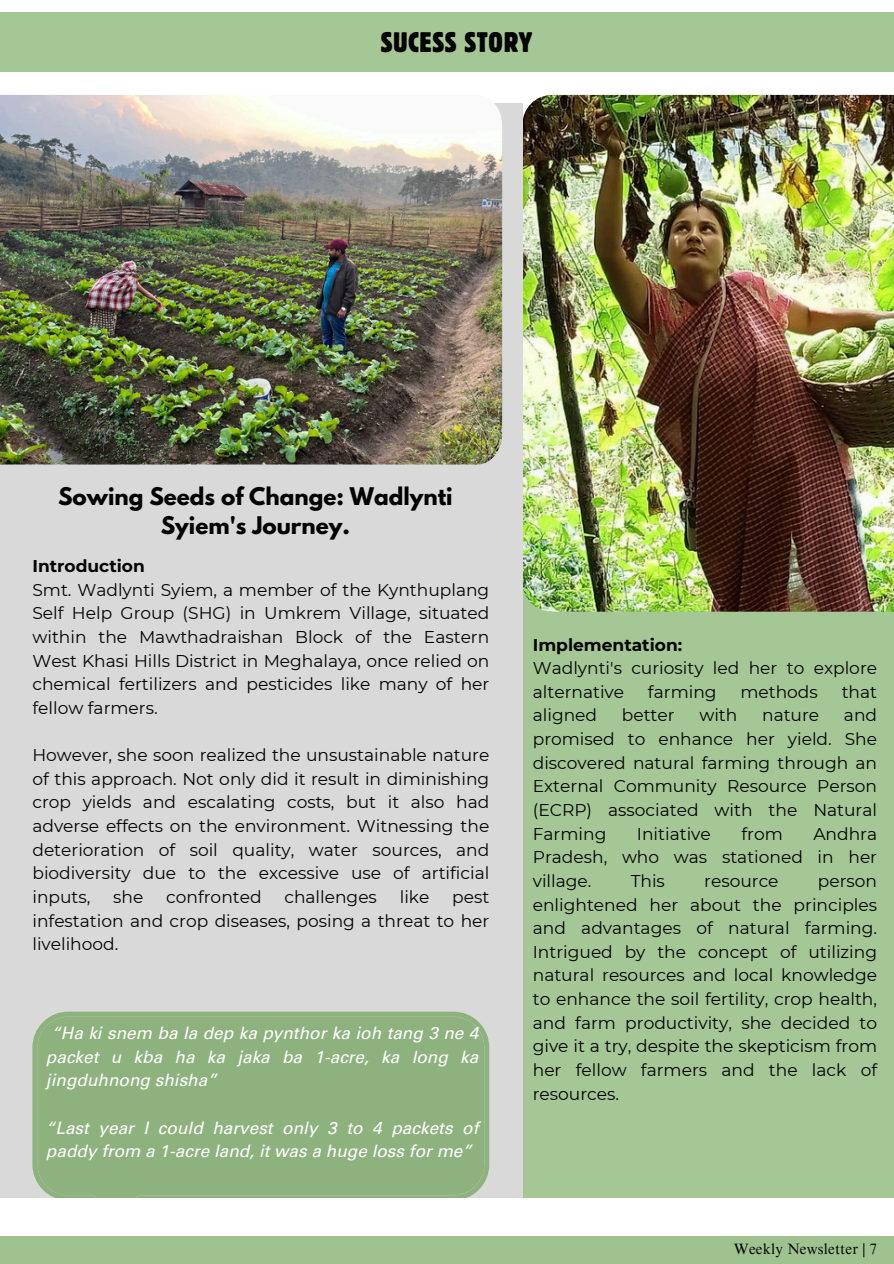
<style>
.page{position:relative;width:894px;height:1264px;background:#fff}
.page>*{position:absolute;margin:0;border:0;box-sizing:border-box;transform-origin:0 0}
.t1{font:condensed 28.05px "Block W1 G";letter-spacing:.025em;color:#030303}
.t2{font:700 21.6px/29.2px "League Spartan";color:#030303;text-align:center}
.t3{font:italic 17.25px/23.7px "Univers LT Pro 55";color:#fff;text-align:justify}
.t4{font:17.1px/23.7px "Montserrat";color:#030303;text-align:justify}
.t5{font:15px "Times NRMT Pro";letter-spacing:.015em;color:#030303}
.s1{font-weight:700}
</style>
<div class="page">
<div style="left:522px;top:580px;width:371px;height:617px;background:#a5c796"></div>
<img style="left:522px;top:95px;width:371px;height:516px">
<div style="left:0;top:103px;width:522px;height:1095px;background:#d9d9d9"></div>
<svg style="left:32px;top:1011px;width:457px;height:173px;background:#9eba91"></svg>
<div style="left:38px;top:1016px;width:446px;height:182px;background:#8eb27e"></div>
<div style="left:0;top:1236px;width:893px;height:27px;background:#9ec38e"></div>
<div style="left:0;top:13px;width:893px;height:59px;background:#a5c796"></div>
<img style="left:0;top:95px;width:502px;height:369px">
<h2 class="t1" style="left:381px;top:24px;width:153px">SUCESS STORY</h2>
<h3 class="t2" style="left:58px;top:484px;width:396px">Sowing Seeds of Change: Wadlynti<br>Syiem's Journey.</h3>
<h3 class="t4" style="left:32px;top:554px;width:458px;text-align:left"><span class="s1">Introduction<br></span>Smt. Wadlynti Syiem, a member of the Kynthuplang Self Help Group (SHG) in Umkrem Village, situated within the Mawthadraishan Block of the Eastern West Khasi Hills District in Meghalaya, once relied on chemical fertilizers and pesticides like many of her fellow farmers.</h3>
<h3 class="t4" style="left:32px;top:743px;width:458px">However, she soon realized the unsustainable nature of this approach. Not only did it result in diminishing crop yields and escalating costs, but it also had adverse effects on the environment. Witnessing the deterioration of soil quality, water sources, and biodiversity due to the excessive use of artificial inputs,</h3>
<h3 class="t4" style="left:113px;top:885px;width:32px">she</h3>
<h3 class="t4" style="left:166px;top:885px;width:97px">confronted</h3>
<h3 class="t4" style="left:284px;top:885px;width:94px">challenges</h3>
<h3 class="t4" style="left:399px;top:885px;width:31px">like</h3>
<h3 class="t4" style="left:32px;top:885px;width:458px;text-indent:419px">pest infestation and crop diseases, posing a threat to her livelihood.</h3>
<h3 class="t3" style="left:46px;top:1023px;width:434px;text-indent:5px">“Ha ki snem ba la dep ka pynthor ka ioh tang 3 ne 4 packet u kba ha ka jaka ba 1-acre, ka long ka jingduhnong shisha”</h3>
<h3 class="t3" style="left:46px;top:1117px;width:434px">“Last year I could harvest only 3 to 4 packets of paddy from a 1-acre land, it was a huge loss for me”</h3>
<p class="t4" style="left:532px;top:632px;width:346px;text-align:left"><span class="s1">Implementation:<br></span>Wadlynti's curiosity led her to explore alternative</p>
<p class="t4" style="left:647px;top:679px;width:70px">farming</p>
<p class="t4" style="left:740px;top:679px;width:79px">methods</p>
<p class="t4" style="left:841px;top:679px;width:37px">that</p>
<p class="t4" style="left:532px;top:703px;width:346px;text-indent:311px">and promised to enhance her yield. She discovered natural farming through an External Community Resource Person (ECRP) associated with the Natural Farming</p>
<p class="t4" style="left:532px;top:703px;width:66px">aligned</p>
<p class="t4" style="left:621px;top:703px;width:54px">better</p>
<p class="t4" style="left:699px;top:703px;width:40px">with</p>
<p class="t4" style="left:762px;top:703px;width:59px">nature</p>
<p class="t4" style="left:636px;top:821px;width:75px">Initiative</p>
<p class="t4" style="left:741px;top:821px;width:43px">from</p>
<p class="t4" style="left:532px;top:821px;width:346px;text-indent:280px">Andhra Pradesh, who was stationed in her village.</p>
<p class="t4" style="left:630px;top:868px;width:36px">This</p>
<p class="t4" style="left:704px;top:868px;width:76px">resource</p>
<p class="t4" style="left:532px;top:868px;width:346px;text-indent:285px">person enlightened her about the principles and advantages of natural farming.<br>Intrigued by the concept of utilizing natural resources and local knowledge to enhance the soil fertility, crop health, and farm productivity, she decided to give it a try, despite the skepticism from her fellow farmers and the lack of resources.</p>
<p class="t5" style="left:733px;top:1242px;width:145px">Weekly Newsletter | 7</p>
</div>
